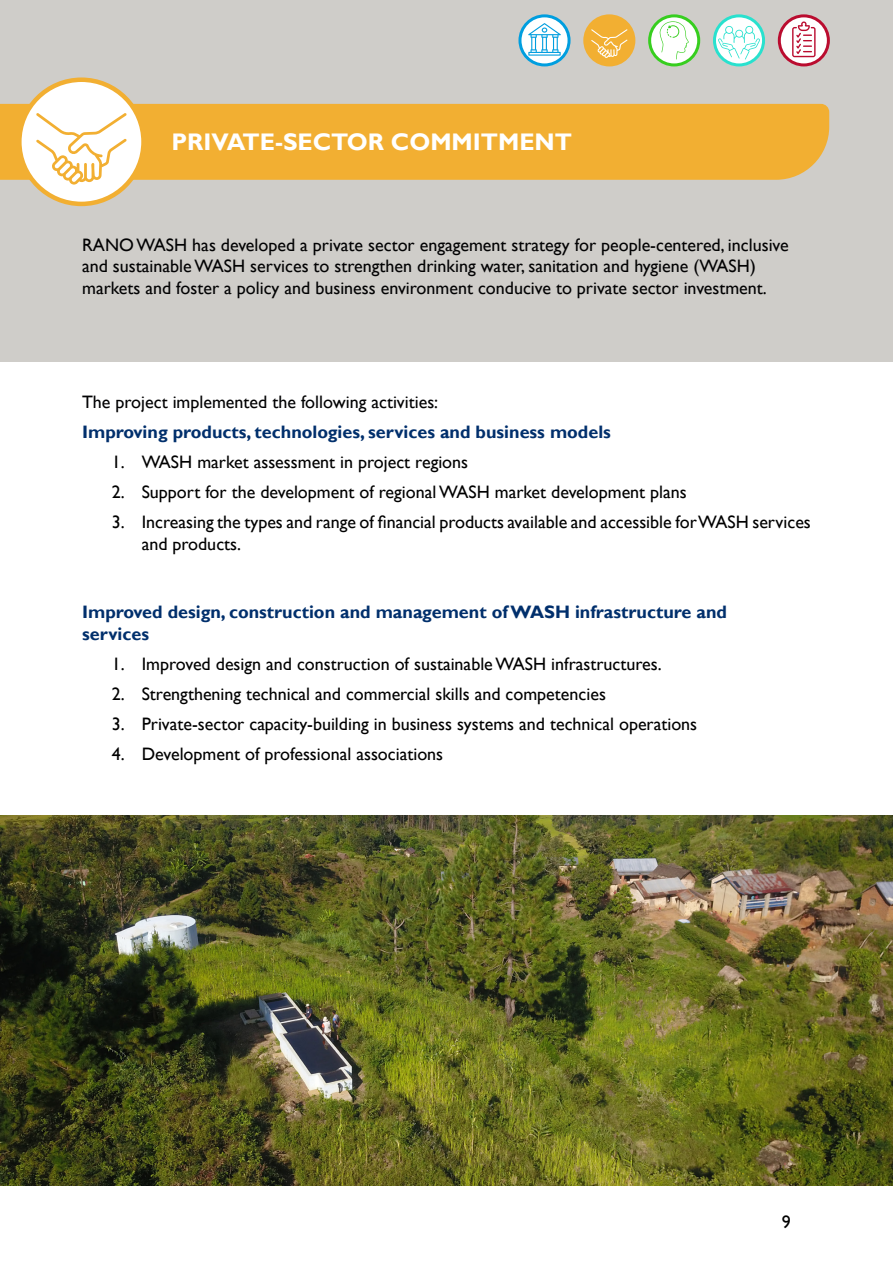
<style>
.page{position:relative;width:893px;height:1263px;background:#fff}
.page>*{position:absolute;margin:0;border:0;box-sizing:border-box;transform-origin:0 0}
.t1{font:700 24px "Gill Sans";color:#fff}
.t2{font:18px/21.6px "Gill Sans";color:#000}
.t3{font:18px/21.6px "Gill Sans";color:#020203}
.t4{font:700 18px/21.6px "Gill Sans";color:#002f6c}
</style>
<div class="page">
<div style="left:0;top:0;width:893px;height:361px;background:#cfcdc9"></div>
<div style="left:0;top:104px;width:829px;height:76px;background:#f2af32"></div>
<div style="left:19px;top:80px;width:125px;height:124px;background:#fff;border-radius:50%"></div>
<div style="left:17px;top:77px;width:129px;height:129px;border:4px solid #f2af32;border-radius:50%"></div>
<svg style="left:36px;top:113px;width:91px;height:72px"></svg>
<svg style="left:520px;top:16px;width:49px;height:49px"></svg>
<div style="left:518px;top:14px;width:53px;height:52px;border:3px solid #009edf;border-radius:50%"></div>
<div style="left:585px;top:16px;width:49px;height:49px;background:#f2af32;border-radius:50%"></div>
<div style="left:583px;top:14px;width:52px;height:52px;border:3px solid #f2af32;border-radius:50%"></div>
<svg style="left:650px;top:16px;width:49px;height:49px"></svg>
<div style="left:648px;top:14px;width:52px;height:52px;border:3px solid #37ce1f;border-radius:50%"></div>
<svg style="left:714px;top:16px;width:49px;height:49px"></svg>
<div style="left:713px;top:14px;width:52px;height:52px;border:3px solid #29e1ce;border-radius:50%"></div>
<svg style="left:779px;top:16px;width:49px;height:49px"></svg>
<div style="left:778px;top:14px;width:52px;height:52px;border:3px solid #ba0c2f;border-radius:50%"></div>
<svg style="left:528px;top:23px;width:33px;height:33px"></svg>
<svg style="left:718px;top:26px;width:42px;height:34px"></svg>
<svg style="left:591px;top:29px;width:36px;height:29px"></svg>
<svg style="left:659px;top:21px;width:30px;height:38px"></svg>
<svg style="left:792px;top:21px;width:23px;height:36px"></svg>
<img style="left:0;top:816px;width:893px;height:369px">
<h1 class="t1" style="left:171px;top:128px;width:402px">PRIVATE-SECTOR COMMITMENT</h1>
<p class="t3" style="left:82px;top:234px;width:708px">RANO WASH has developed a private sector engagement strategy for people-centered, inclusive and sustainable WASH services to strengthen drinking water, sanitation and hygiene (WASH) markets and foster a policy and business environment conducive to private sector investment.</p>
<p class="t3" style="left:82px;top:391px;width:358px">The project implemented the following activities:</p>
<p class="t4" style="left:82px;top:422px;width:530px">Improving products, technologies, services and business models</p>
<p class="t2" style="left:112px;top:452px;width:358px">1. WASH market assessment in project regions</p>
<p class="t2" style="left:112px;top:482px;width:576px">2. Support for the development of regional WASH market development plans</p>
<p class="t2" style="left:142px;top:512px;width:671px;text-indent:-30px">3. Increasing the types and range of financial products available and accessible for WASH services and products.</p>
<p class="t4" style="left:82px;top:602px;width:646px">Improved design, construction and management of WASH infrastructure and services</p>
<p class="t2" style="left:112px;top:653px;width:551px">1. Improved design and construction of sustainable WASH infrastructures.</p>
<p class="t2" style="left:112px;top:683px;width:495px">2. Strengthening technical and commercial skills and competencies</p>
<p class="t2" style="left:112px;top:713px;width:587px">3. Private-sector capacity-building in business systems and technical operations</p>
<p class="t2" style="left:112px;top:743px;width:333px">4. Development of professional associations</p>
<p class="t2" style="left:782px;top:1212px;width:10px">9</p>
</div>
